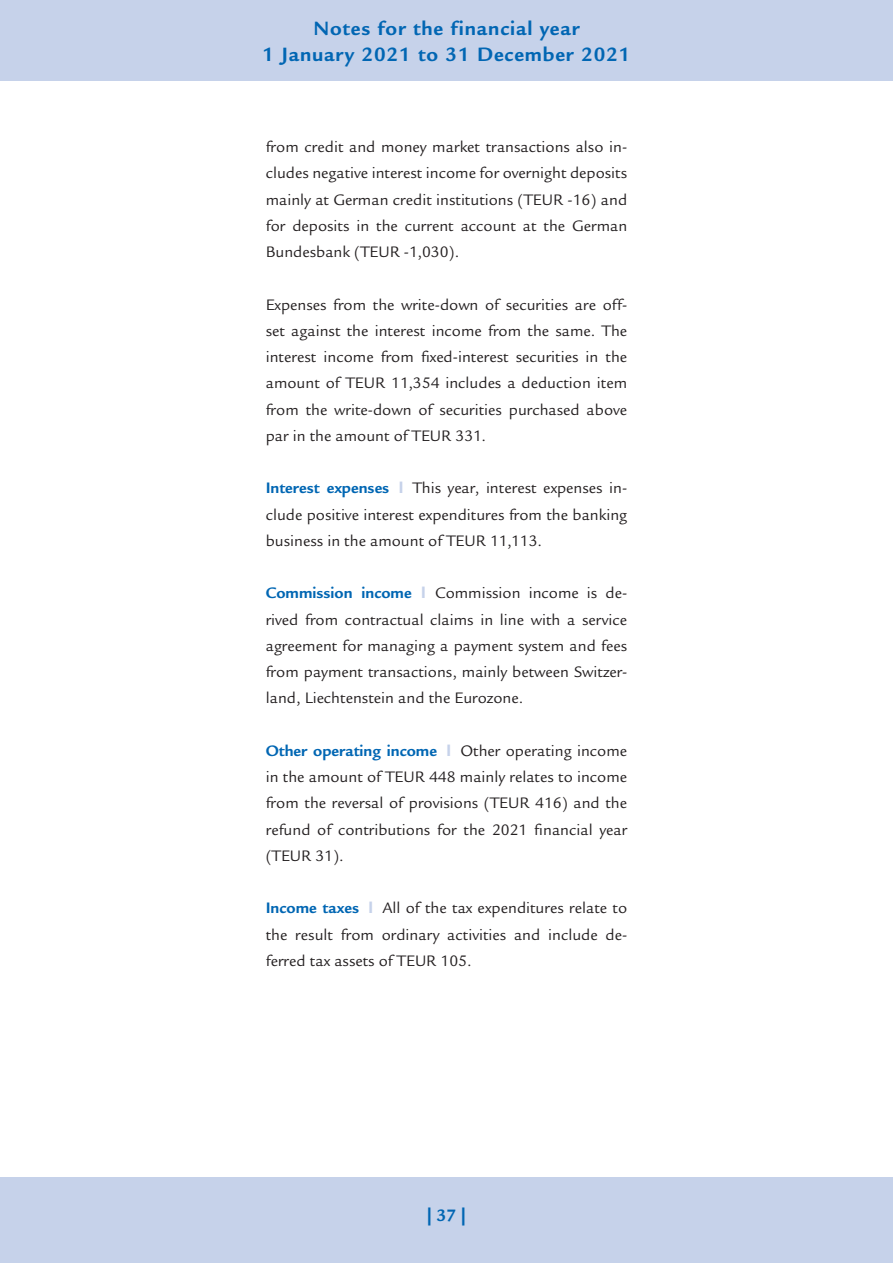
<style>
.page{position:relative;width:893px;height:1263px;background:#fff}
.page>*{position:absolute;margin:0;border:0;box-sizing:border-box;transform-origin:0 0}
.t1{font:700 21px/26.2px "Legacy Sans LT";letter-spacing:.04em;color:#0166b3;text-align:center}
.t2{font:700 18px "Legacy Sans LT";color:#0166b3}
.t3{font:16.5px/26.2px "Legacy Sans LT";color:#231f20;text-align:justify}
.s1{font-weight:700;color:#0166b3}
.s2{font-weight:700;font-size:18px;color:#c6d2ea}
</style>
<div class="page">
<div style="left:0;top:1178px;width:893px;height:85px;background:#c6d2ea"></div>
<div style="left:0;top:0;width:893px;height:81px;background:#c6d2ea"></div>
<p class="t1" style="left:263px;top:15px;width:369px">Notes for the financial year<br>1 January 2021 to 31 December 2021</p>
<p class="t3" style="left:266px;top:134px;width:363px">from credit and money market transactions also in&shy;cludes negative interest income for overnight deposits mainly at German credit institutions (TEUR -16) and for deposits in the current account at the German Bundesbank (TEUR -1,030).</p>
<p class="t3" style="left:266px;top:291px;width:363px">Expenses from the write-down of securities are off&shy;set against the interest income from the same. The interest income from fixed-interest securities in the amount of TEUR 11,354 includes a deduction item from the write-down of securities purchased above par in the amount of TEUR 331.</p>
<p class="t3" style="left:266px;top:475px;width:363px"><span class="s1">Interest expenses</span> <span class="s2">I</span> This year, interest expenses in&shy;clude positive interest expenditures from the banking business in the amount of TEUR 11,113.</p>
<p class="t3" style="left:266px;top:580px;width:363px"><span class="s1">Commission income</span> <span class="s2">I</span> Commission income is de&shy;rived from contractual claims in line with a service agreement for managing a payment system and fees from payment transactions, mainly between Switzer&shy;land, Liechtenstein and the Eurozone.</p>
<p class="t3" style="left:266px;top:738px;width:363px"><span class="s1">Other operating income</span> <span class="s2">I</span> Other operating income in the amount of TEUR 448 mainly relates to income from the reversal of provisions (TEUR 416) and the refund of contributions for the 2021 financial year (TEUR 31).</p>
<p class="t3" style="left:266px;top:895px;width:363px"><span class="s1">Income taxes</span> <span class="s2">I</span> All of the tax expenditures relate to the result from ordinary activities and include de&shy;ferred tax assets of TEUR 105.</p>
<p class="t2" style="left:425px;top:1204px;width:44px">|37|</p>
</div>
